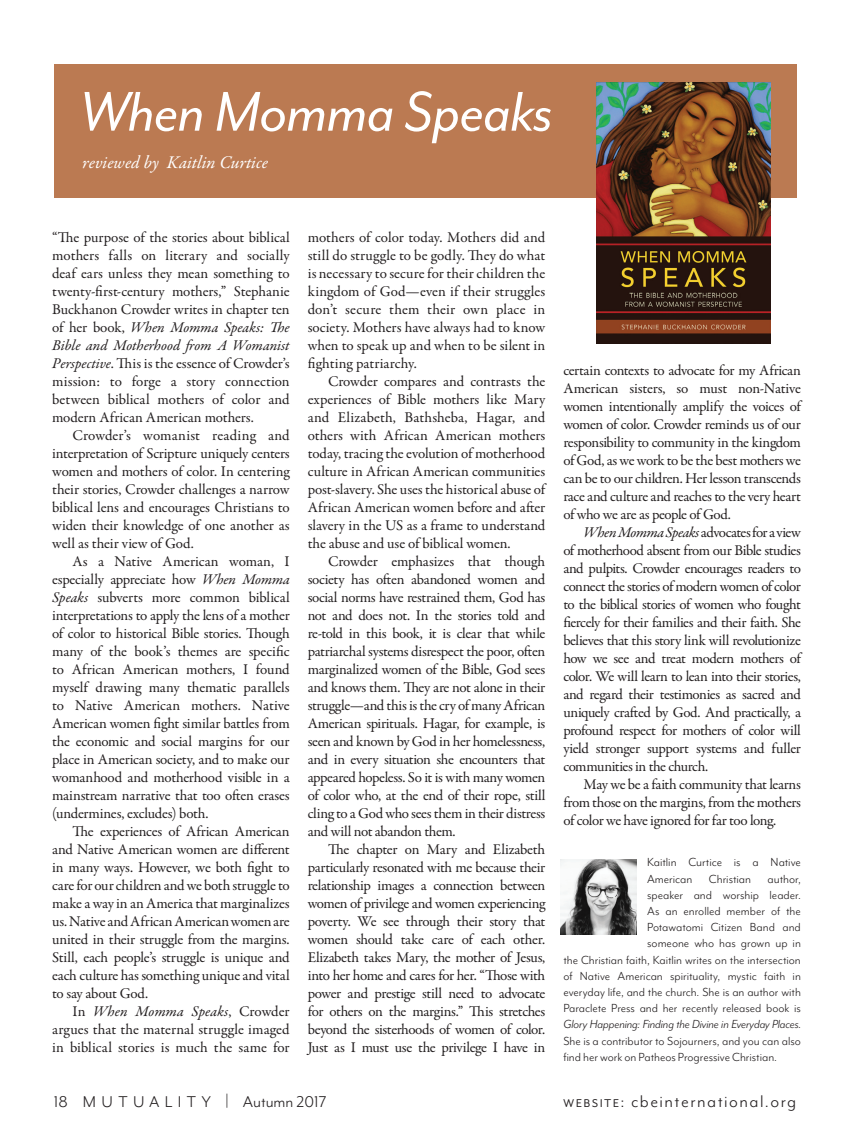
<style>
.page{position:relative;width:864px;height:1134px;background:#fff}
.page>*{position:absolute;margin:0;border:0;box-sizing:border-box;transform-origin:0 0}
.t1{font:italic 64.5px "Mr Eaves Mod OT";letter-spacing:-.015em;color:#fff}
.t2{font:19.5px "Mr Eaves Mod OT";letter-spacing:.075em;color:#231f20}
.t3{font:italic 18px "Garamond Premr Pro";color:#fff}
.t4{font:18px "Mr Eaves Mod OT";color:#231f20}
.t5{font:15px/18px "Garamond Premr Pro";letter-spacing:-.015em;color:#231f20;text-align:justify}
.t6{font:13.5px "Mr Eaves Mod OT";letter-spacing:-.005em;color:#231f20}
.t7{font:italic 13.5px "Mr Eaves Mod OT";letter-spacing:-.01em;color:#231f20}
.s1{font-style:italic}
.s2{font-style:normal}
.s3{font-size:18px}
</style>
<div class="page">
<div style="left:54px;top:64px;width:742px;height:134px;background:#bb7a52"></div>
<img style="left:597px;top:82px;width:174px;height:262px">
<img style="left:561px;top:860px;width:75px;height:75px">
<h1 class="t1" style="left:80px;top:76px;width:475px">When Momma Speaks</h1>
<p class="t3" style="left:83px;top:151px;width:187px">reviewed by Kaitlin Curtice</p>
<p class="t5" style="left:52px;top:229px;width:239px">“The purpose of the stories about biblical mothers falls on literary and socially deaf ears unless they mean something to twenty-first-century mothers,” Stephanie Buckhanon Crowder writes in chapter ten of her book, <span class="s1">When Momma Speaks: The Bible and Motherhood from A Womanist Perspective</span>. This is the essence of Crowder’s mission: to forge a story connection between biblical mothers of color and modern African American mothers.</p>
<p class="t5" style="left:52px;top:427px;width:239px;text-indent:20px">Crowder’s womanist reading and interpretation of Scripture uniquely centers women and mothers of color. In centering their stories, Crowder challenges a narrow biblical lens and encourages Christians to widen their knowledge of one another as well as their view of God.</p>
<p class="t5" style="left:52px;top:553px;width:239px;text-indent:20px">As a Native American woman, I especially appreciate how <span class="s1">When Momma Speaks</span> subverts more common biblical interpretations to apply the lens of a mother of color to historical Bible stories. Though many of the book’s themes are specific to African American mothers, I found myself drawing many thematic parallels to Native American mothers. Native American women fight similar battles from the economic and social margins for our place in American society, and to make our womanhood and motherhood visible in a mainstream narrative that too often erases (undermines, excludes) both.</p>
<p class="t5" style="left:52px;top:823px;width:239px;text-indent:20px">The experiences of African American and Native American women are different in many ways. However, we both fight to care for our children and we both struggle to make a way in an America that marginalizes us. Native and African American women are united in their struggle from the margins.<br>Still, each people’s struggle is unique and each culture has something unique and vital to say about God.</p>
<p class="t5" style="left:52px;top:1003px;width:239px;text-indent:20px">In <span class="s1">When Momma Speaks</span>, Crowder argues that the maternal struggle imaged in biblical stories is much the same for</p>
<p class="t5" style="left:308px;top:229px;width:239px">mothers of color today. Mothers did and still do struggle to be godly. They do what is necessary to secure for their children the kingdom of God—even if their struggles don’t secure them their own place in society. Mothers have always had to know when to speak up and when to be silent in fighting patriarchy.</p>
<p class="t5" style="left:308px;top:373px;width:239px;text-indent:20px">Crowder compares and contrasts the experiences of Bible mothers like Mary and Elizabeth, Bathsheba, Hagar, and others with African American mothers today, tracing the evolution of motherhood culture in African American communities post-slavery. She uses the historical abuse of African American women before and after slavery in the US as a frame to understand the abuse and use of biblical women.</p>
<p class="t5" style="left:308px;top:553px;width:239px;text-indent:20px">Crowder emphasizes that though society has often abandoned women and social norms have restrained them, God has not and does not. In the stories told and re-told in this book, it is clear that while patriarchal systems disrespect the poor, often marginalized women of the Bible, God sees and knows them. They are not alone in their struggle—and this is the cry of many African American spirituals. Hagar, for example, is seen and known by God in her homelessness, and in every situation she encounters that appeared hopeless. So it is with many women of color who, at the end of their rope, still cling to a God who sees them in their distress and will not abandon them.</p>
<p class="t5" style="left:308px;top:841px;width:239px;text-indent:20px">The chapter on Mary and Elizabeth particularly resonated with me because their relationship images a connection between women of privilege and women experiencing poverty. We see through their story that women should take care of each other.<br>Elizabeth takes Mary, the mother of Jesus, into her home and cares for her. “Those with power and prestige still need to advocate for others on the margins.” This stretches beyond the sisterhoods of women of color.<br>Just as I must use the privilege I have in</p>
<p class="t5" style="left:563px;top:362px;width:239px">certain contexts to advocate for my African American sisters, so must non-Native women intentionally amplify the voices of women of color. Crowder reminds us of our responsibility to community in the kingdom of God, as we work to be the best mothers we can be to our children. Her lesson transcends race and culture and reaches to the very heart of who we are as people of God.</p>
<p class="t5" style="left:563px;top:524px;width:239px;text-indent:20px"><span class="s1">When Momma Speaks</span> advocates for a view of motherhood absent from our Bible studies and pulpits. Crowder encourages readers to connect the stories of modern women of color to the biblical stories of women who fought fiercely for their families and their faith. She believes that this story link will revolutionize how we see and treat modern mothers of color. We will learn to lean into their stories, and regard their testimonies as sacred and uniquely crafted by God. And practically, a profound respect for mothers of color will yield stronger support systems and fuller communities in the church.</p>
<p class="t5" style="left:563px;top:776px;width:239px;text-indent:20px">May we be a faith community that learns from those on the margins, from the mothers of color we have ignored for far too long.</p>
<p class="t6" style="left:647px;top:855px;width:155px">Kaitlin Curtice is a Native</p>
<p class="t6" style="left:647px;top:871px;width:155px">American Christian author,</p>
<p class="t6" style="left:647px;top:888px;width:155px">speaker and worship leader.</p>
<p class="t6" style="left:647px;top:904px;width:155px">As an enrolled member of the</p>
<p class="t6" style="left:647px;top:920px;width:155px">Potawatomi Citizen Band and</p>
<p class="t6" style="left:647px;top:936px;width:155px">someone who has grown up in</p>
<p class="t6" style="left:563px;top:952px;width:239px">the Christian faith, Kaitlin writes on the intersection</p>
<p class="t6" style="left:563px;top:969px;width:239px">of Native American spirituality, mystic faith in</p>
<p class="t6" style="left:563px;top:985px;width:239px">everyday life, and the church. She is an author with</p>
<p class="t6" style="left:563px;top:1001px;width:239px">Paraclete Press and her recently released book is</p>
<p class="t7" style="left:563px;top:1017px;width:239px">Glory Happening: Finding the Divine in Everyday Places<span class="s2">.</span></p>
<p class="t6" style="left:563px;top:1033px;width:239px">She is a contributor to Sojourners, and you can also</p>
<p class="t6" style="left:563px;top:1050px;width:215px">find her work on Patheos Progressive Christian.</p>
<p class="t4" style="left:54px;top:1092px;width:274px">18 M U T U A L I T Y | Autumn 2017</p>
<h2 class="t2" style="left:563px;top:1091px;width:235px"><span class="s3">website</span>: cbeinternational.org</h2>
</div>
